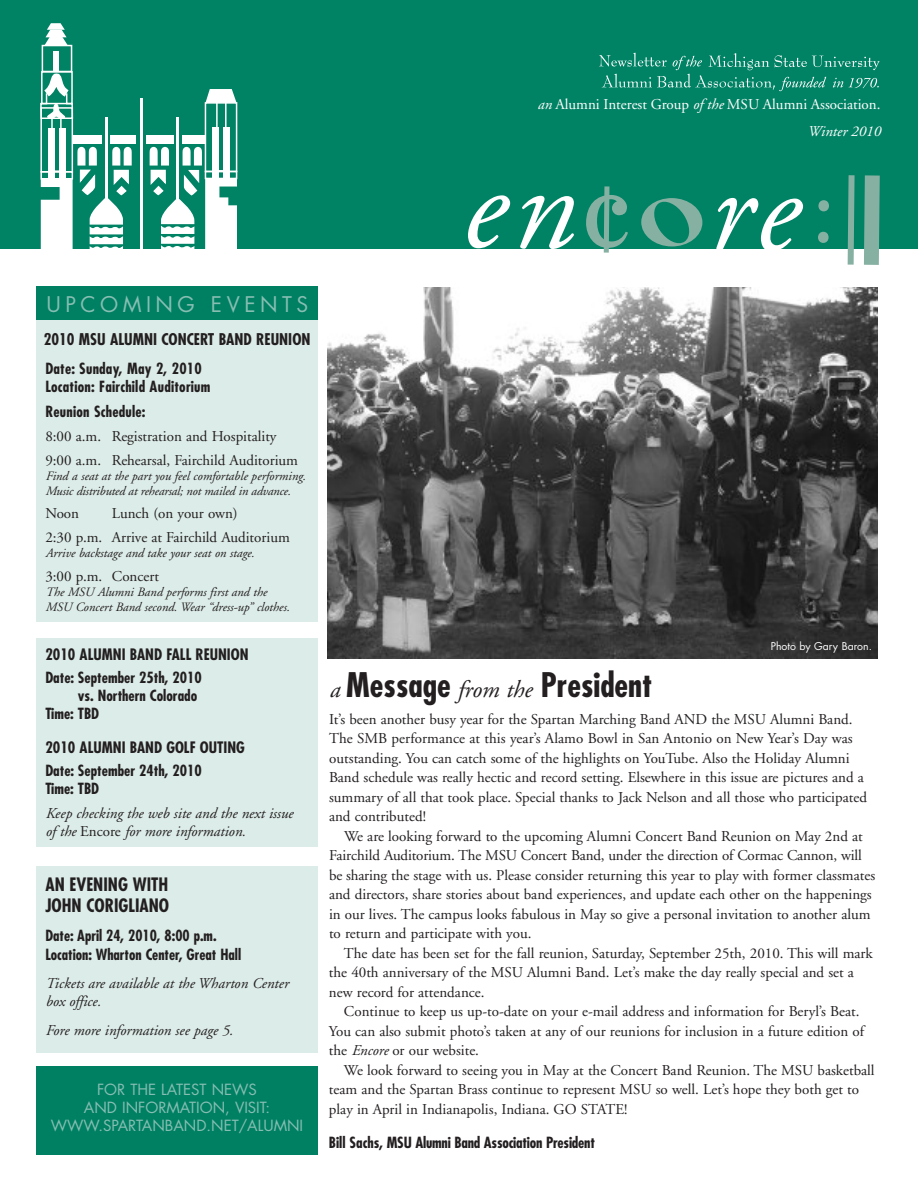
<style>
.page{position:relative;width:918px;height:1188px;background:#fff}
.page>*{position:absolute;margin:0;border:0;box-sizing:border-box;transform-origin:0 0}
.t1{font:italic 126px "Adobe Garamond";color:#fff}
.t2{font:700 condensed 33px "Futura";color:#231f20}
.t3{font:21px "Futura Std";letter-spacing:.215em;color:#87beb2}
.t4{font:700 condensed 18px/21px "Futura";color:#231f20}
.t5{font:700 condensed 15.75px "Futura";color:#231f20}
.t6{font:700 condensed 15.3px "Futura";color:#231f20}
.t7{font:15px/19.5px "Adobe Garamond";color:#231f20}
.t8{font:700 condensed 15px/18px "Futura";color:#231f20}
.t9{font:italic 15px/18px "Adobe Garamond";color:#231f20}
.t10{font:15px/18px "Futura Std";color:#87beb2;text-align:center}
.t11{font:15px/27px "Adobe Garamond";color:#fff;text-align:right}
.t12{font:italic 12.75px/15px "Adobe Garamond";color:#231f20}
.t13{font:10.5px "Futura Std";color:#fff}
.s1{font-style:italic}
.s2{font-style:normal}
.s3{font-size:125.85px}
.s4{font-family:"Adobe Garamond";font-weight:400;font-style:italic;font-stretch:normal;font-size:24px}
</style>
<div class="page">
<div style="left:0;top:0;width:918px;height:248px;background:#008264"></div>
<svg style="left:205px;top:89px;width:32px;height:13px"></svg>
<hr style="left:105px;top:117px;width:2px;height:93px;background:#fff">
<div style="left:40px;top:107px;width:33px;height:66px;border:2px solid #fff"></div>
<div style="left:48px;top:128px;width:7px;height:51px;background:#fff"></div>
<div style="left:59px;top:128px;width:6px;height:51px;background:#fff"></div>
<div style="left:51px;top:114px;width:11px;height:58px;border:2px solid #fff"></div>
<svg style="left:40px;top:70px;width:34px;height:50px"></svg>
<div style="left:53px;top:51px;width:6px;height:20px;background:#fff"></div>
<div style="left:42px;top:45px;width:30px;height:27px;border:2px solid #fff"></div>
<svg style="left:44px;top:23px;width:24px;height:23px"></svg>
<hr style="left:177px;top:117px;width:2px;height:94px;background:#fff">
<div style="left:147px;top:135px;width:27px;height:9px;background:#fff"></div>
<div style="left:110px;top:135px;width:25px;height:9px;background:#fff"></div>
<div style="left:73px;top:135px;width:29px;height:9px;background:#fff"></div>
<div style="left:182px;top:135px;width:23px;height:9px;background:#fff"></div>
<hr style="left:140px;top:98px;width:2px;height:169px;background:#fff">
<div style="left:205px;top:102px;width:32px;height:70px;border:2px solid #fff"></div>
<div style="left:223px;top:127px;width:7px;height:52px;background:#fff"></div>
<div style="left:212px;top:127px;width:7px;height:52px;background:#fff"></div>
<div style="left:216px;top:97px;width:11px;height:75px;border:2px solid #fff"></div>
<svg style="left:41px;top:147px;width:91px;height:102px"></svg>
<svg style="left:150px;top:147px;width:87px;height:102px"></svg>
<svg style="left:599px;top:53px;width:281px;height:38px"></svg>
<svg style="left:818px;top:200px;width:11px;height:43px"></svg>
<svg style="left:848px;top:175px;width:7px;height:90px"></svg>
<svg style="left:864px;top:175px;width:16px;height:90px"></svg>
<svg style="left:641px;top:198px;width:62px;height:49px"></svg>
<svg style="left:586px;top:186px;width:42px;height:67px"></svg>
<div style="left:612px;top:201px;width:14px;height:14px;background:#86b1a2;border-radius:50%"></div>
<div style="left:36px;top:1066px;width:282px;height:89px;background:#008063"></div>
<div style="left:36px;top:638px;width:282px;height:209px;background:#dcece8"></div>
<div style="left:36px;top:287px;width:282px;height:335px;background:#dcece8"></div>
<div style="left:36px;top:287px;width:282px;height:33px;background:#008063"></div>
<div style="left:36px;top:866px;width:282px;height:187px;background:#dcece8"></div>
<img style="left:328px;top:287px;width:550px;height:371px">
<p class="t11" style="left:538px;top:92px;width:344px"><span class="s1">an</span> Alumni Interest Group <span class="s1">of the</span> MSU Alumni Association.<br><span class="s1">Winter 2010</span></p>
<h3 class="t3" style="left:46px;top:295px;width:263px">UPCOMING EVENTS</h3>
<p class="t5" style="left:44px;top:332px;width:268px">2010 MSU ALUMNI CONCERT BAND REUNION</p>
<p class="t8" style="left:45px;top:360px;width:167px">Date: Sunday, May 2, 2010<br>Location: Fairchild Auditorium</p>
<p class="t8" style="left:45px;top:404px;width:102px">Reunion Schedule:</p>
<p class="t7" style="left:45px;top:426px;width:254px;line-height:23.7px">8:00 a.m. Registration and Hospitality<br>9:00 a.m. Rehearsal, Fairchild Auditorium</p>
<p class="t12" style="left:45px;top:469px;width:262px">Find a seat at the part you feel comfortable performing.<br>Music distributed at rehearsal; not mailed in advance.</p>
<p class="t7" style="left:45px;top:505px;width:35px">Noon</p>
<p class="t7" style="left:45px;top:503px;width:246px;line-height:23.7px;text-indent:66px">Lunch (on your own)<br>2:30 p.m. Arrive at Fairchild Auditorium</p>
<p class="t12" style="left:45px;top:547px;width:211px">Arrive backstage and take your seat on stage.</p>
<p class="t7" style="left:45px;top:567px;width:115px">3:00 p.m. Concert</p>
<p class="t12" style="left:45px;top:585px;width:246px">The MSU Alumni Band performs first and the<br>MSU Concert Band second. Wear “dress-up” clothes.</p>
<p class="t6" style="left:45px;top:648px;width:205px">2010 ALUMNI BAND FALL REUNION</p>
<p class="t8" style="left:45px;top:670px;width:158px">Date: September 25th, 2010</p>
<p class="t8" style="left:78px;top:688px;width:121px">vs. Northern Colorado</p>
<p class="t8" style="left:45px;top:706px;width:55px">Time: TBD</p>
<p class="t6" style="left:45px;top:741px;width:201px">2010 ALUMNI BAND GOLF OUTING</p>
<p class="t8" style="left:45px;top:763px;width:158px">Date: September 24th, 2010<br>Time: TBD</p>
<p class="t9" style="left:45px;top:806px;width:249px">Keep checking the web site and the next issue of the <span class="s2">Encore</span> for more information.</p>
<p class="t4" style="left:45px;top:875px;width:125px">AN EVENING WITH<br>JOHN CORIGLIANO</p>
<p class="t8" style="left:45px;top:927px;width:197px;line-height:19.5px">Date: April 24, 2010, 8:00 p.m.<br>Location: Wharton Center, Great Hall</p>
<p class="t9" style="left:45px;top:976px;width:245px">Tickets are available at the Wharton Center box office.</p>
<p class="t9" style="left:45px;top:1023px;width:189px">Fore more information see page 5.</p>
<p class="t10" style="left:51px;top:1082px;width:254px">FOR THE LATEST NEWS<br>AND INFORMATION, VISIT:<br>WWW.SPARTANBAND.NET/ALUMNI</p>
<h1 class="t1" style="left:459px;top:156px;width:338px;rotate:1deg">en <span class="s3">re</span></h1>
<p class="t13" style="left:771px;top:642px;width:103px">Photo by Gary Baron.</p>
<h2 class="t2" style="left:329px;top:671px;width:325px"><span class="s4">a</span> Message <span class="s4">from the</span> President</h2>
<p class="t7" style="left:329px;top:710px;width:539px">It’s been another busy year for the Spartan Marching Band AND the MSU Alumni Band.<br>The SMB performance at this year’s Alamo Bowl in San Antonio on New Year’s Day was outstanding. You can catch some of the highlights on YouTube. Also the Holiday Alumni Band schedule was really hectic and record setting. Elsewhere in this issue are pictures and a summary of all that took place. Special thanks to Jack Nelson and all those who participated and contributed!</p>
<p class="t7" style="left:329px;top:827px;width:548px;text-indent:15px">We are looking forward to the upcoming Alumni Concert Band Reunion on May 2nd at Fairchild Auditorium. The MSU Concert Band, under the direction of Cormac Cannon, will be sharing the stage with us. Please consider returning this year to play with former classmates and directors, share stories about band experiences, and update each other on the happenings in our lives. The campus looks fabulous in May so give a personal invitation to another alum to return and participate with you.</p>
<p class="t7" style="left:329px;top:944px;width:545px;text-indent:15px">The date has been set for the fall reunion, Saturday, September 25th, 2010. This will mark the 40th anniversary of the MSU Alumni Band. Let’s make the day really special and set a new record for attendance.</p>
<p class="t7" style="left:329px;top:1003px;width:537px;text-indent:15px">Continue to keep us up-to-date on your e-mail address and information for Beryl’s Beat.<br>You can also submit photo’s taken at any of our reunions for inclusion in a future edition of the <span class="s1">Encore</span> or our website.</p>
<p class="t7" style="left:329px;top:1061px;width:547px;text-indent:15px">We look forward to seeing you in May at the Concert Band Reunion. The MSU basketball team and the Spartan Brass continue to represent MSU so well. Let’s hope they both get to play in April in Indianapolis, Indiana. GO STATE!</p>
<p class="t8" style="left:329px;top:1135px;width:267px">Bill Sachs, MSU Alumni Band Association President</p>
</div>
